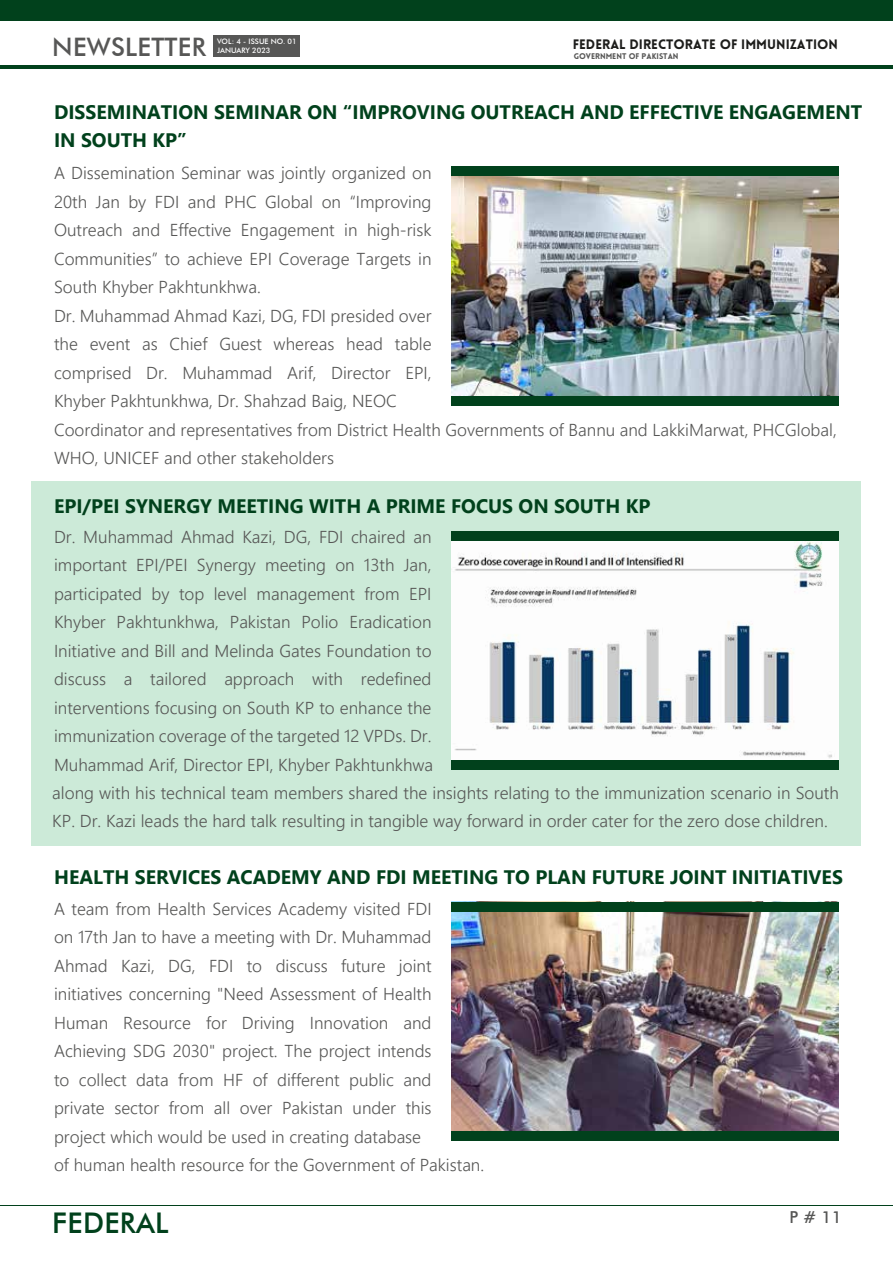
<style>
.page{position:relative;width:893px;height:1263px;background:#fff}
.page>*{position:absolute;margin:0;border:0;box-sizing:border-box;transform-origin:0 0}
.t1{font:500 28.5px "Futura BT";letter-spacing:.01em;color:#01411c}
.t2{font:500 25.5px "Futura BT";letter-spacing:.01em;color:#575756}
.t3{font:700 19.5px/28.5px "Nirmala UI";color:#01411c}
.t4{font:300 17.25px/28.5px "Nirmala UI";color:#575756}
.t5{font:500 16.5px "Futura BT";color:#575756}
.t6{font:900 13.35px "Lovelo";color:#1d1d1b}
.t7{font:900 8.1px "Lovelo";color:#575756}
.t8{font:500 7.5px/9px "Futura BT";color:#fff}
</style>
<div class="page">
<div style="left:0;top:0;width:893px;height:20px;background:#01411c"></div>
<hr style="left:0;top:66px;width:893px;height:3px;background:#01411c">
<hr style="left:0;top:1205px;width:893px;height:1px;background:#01411c">
<div style="left:213px;top:35px;width:86px;height:21px;background:#575756"></div>
<img style="left:451px;top:176px;width:388px;height:220px">
<div style="left:451px;top:167px;width:388px;height:9px;background:#01411c"></div>
<div style="left:451px;top:396px;width:388px;height:9px;background:#01411c"></div>
<img style="left:451px;top:911px;width:388px;height:220px">
<div style="left:451px;top:902px;width:388px;height:9px;background:#01411c"></div>
<div style="left:451px;top:1131px;width:388px;height:10px;background:#01411c"></div>
<div style="left:32px;top:481px;width:829px;height:365px;background:#ccead8"></div>
<img style="left:451px;top:540px;width:388px;height:221px">
<div style="left:451px;top:531px;width:388px;height:9px;background:#01411c"></div>
<div style="left:451px;top:761px;width:388px;height:9px;background:#01411c"></div>
<h2 class="t2" style="left:52px;top:32px;width:155px">NEWSLETTER</h2>
<p class="t6" style="left:573px;top:36px;width:267px">FEDERAL DIRECTORATE OF IMMUNIZATION</p>
<p class="t8" style="left:217px;top:36px;width:81px">VOL: 4 - ISSUE NO. 01<br>JANUARY 2023</p>
<p class="t7" style="left:574px;top:51px;width:106px">GOVERNMENT OF PAKISTAN</p>
<p class="t3" style="left:54px;top:97px;width:810px">DISSEMINATION SEMINAR ON “IMPROVING OUTREACH AND EFFECTIVE ENGAGEMENT<br>IN SOUTH KP”</p>
<p class="t4" style="left:54px;top:158px;width:784px">A Dissemination Seminar was jointly organized on<br>20th Jan by FDI and PHC Global on “Improving<br>Outreach and Effective Engagement in high-risk<br>Communities” to achieve EPI Coverage Targets in<br>South Khyber Pakhtunkhwa.<br>Dr. Muhammad Ahmad Kazi, DG, FDI presided over<br>the event as Chief Guest whereas head table<br>comprised Dr. Muhammad Arif, Director EPI,<br>Khyber Pakhtunkhwa, Dr. Shahzad Baig, NEOC<br>Coordinator and representatives from District Health Governments of Bannu and LakkiMarwat, PHCGlobal, WHO, UNICEF and other stakeholders</p>
<p class="t3" style="left:54px;top:491px;width:598px">EPI/PEI SYNERGY MEETING WITH A PRIME FOCUS ON SOUTH KP</p>
<p class="t4" style="left:52px;top:521px;width:788px">Dr. Muhammad Ahmad Kazi, DG, FDI chaired an<br>important EPI/PEI Synergy meeting on 13th Jan,<br>participated by top level management from EPI<br>Khyber Pakhtunkhwa, Pakistan Polio Eradication<br>Initiative and Bill and Melinda Gates Foundation to<br>discuss a tailored approach with redefined<br>interventions focusing on South KP to enhance the<br>immunization coverage of the targeted 12 VPDs. Dr.<br>Muhammad Arif, Director EPI, Khyber Pakhtunkhwa<br>along with his technical team members shared the insights relating to the immunization scenario in South KP. Dr. Kazi leads the hard talk resulting in tangible way forward in order cater for the zero dose children.</p>
<p class="t3" style="left:54px;top:862px;width:790px">HEALTH SERVICES ACADEMY AND FDI MEETING TO PLAN FUTURE JOINT INITIATIVES</p>
<p class="t4" style="left:54px;top:893px;width:432px">A team from Health Services Academy visited FDI<br>on 17th Jan to have a meeting with Dr. Muhammad Ahmad Kazi, DG, FDI to discuss future joint initiatives concerning "Need Assessment of Health Human Resource for Driving Innovation and Achieving SDG 2030" project. The project intends<br>to collect data from HF of different public and private sector from all over Pakistan under this project which would be used in creating database<br>of human health resource for the Government of Pakistan.</p>
<h1 class="t1" style="left:52px;top:1205px;width:118px">FEDERAL</h1>
<p class="t5" style="left:789px;top:1207px;width:54px">P # 11</p>
</div>
